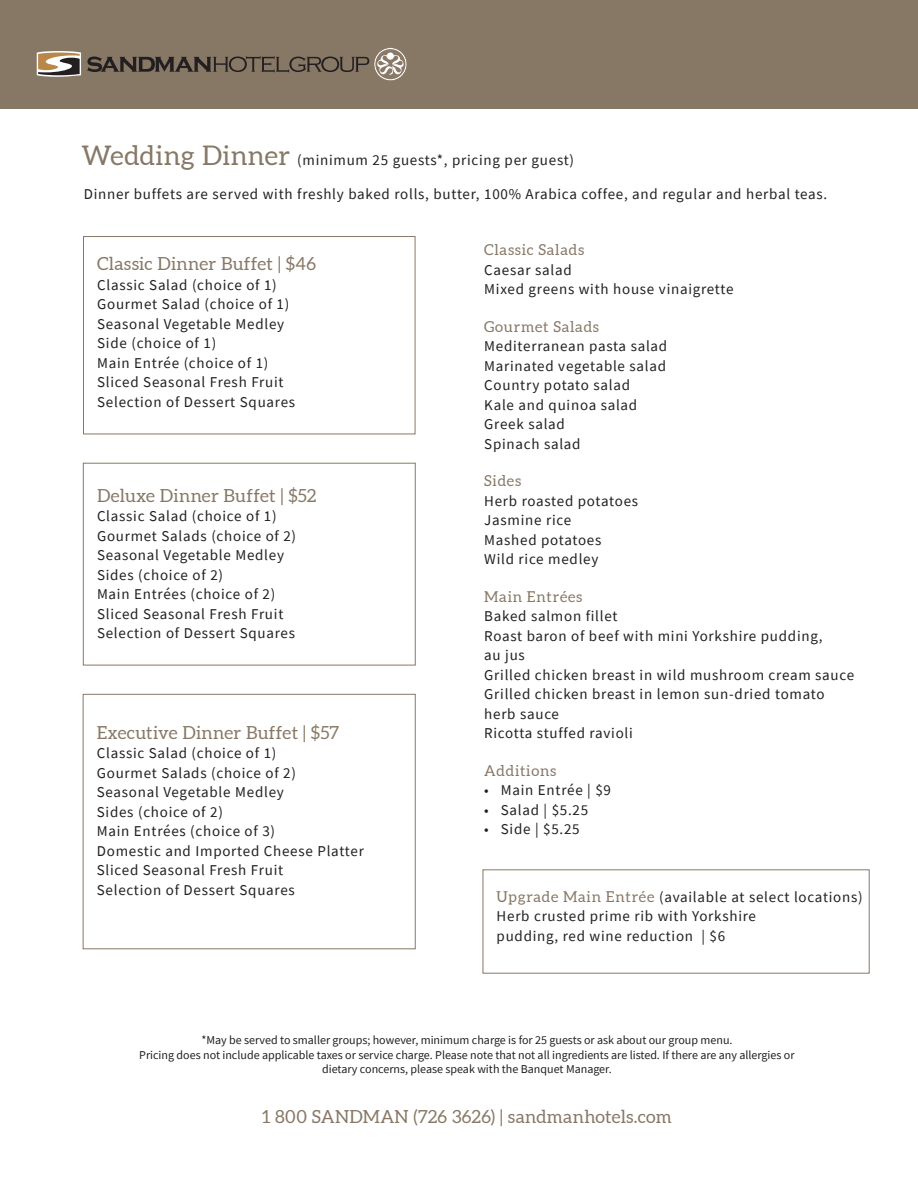
<style>
.page{position:relative;width:918px;height:1188px;background:#fff}
.page>*{position:absolute;margin:0;border:0;box-sizing:border-box;transform-origin:0 0}
.t1{font:18px "Aleo";letter-spacing:.015em;color:#877866}
.t2{font:15px/19.5px "Source Sans Pro";letter-spacing:.05em;color:#231f20}
.t3{font:15px "Aleo";letter-spacing:.05em;color:#877866}
.t4{font:12px/14.4px "Source Sans Pro";color:#231f20;text-align:center}
.s1{font-family:"Aleo";font-size:27px;color:#877866}
.s2{font-family:"Aleo";color:#877866}
</style>
<div class="page">
<div style="left:0;top:0;width:918px;height:109px;background:#877866"></div>
<div style="left:83px;top:236px;width:332px;height:198px;border:1px solid #877866"></div>
<div style="left:83px;top:694px;width:332px;height:255px;border:1px solid #877866"></div>
<div style="left:83px;top:463px;width:332px;height:202px;border:1px solid #877866"></div>
<svg style="left:37px;top:48px;width:370px;height:33px"></svg>
<p class="t2" style="left:81px;top:150px;width:494px"><span class="s1">Wedding Dinner</span> (minimum 25 guests*, pricing per guest)</p>
<p class="t2" style="left:84px;top:184px;width:745px">Dinner buffets are served with freshly baked rolls, butter, 100% Arabica coffee, and regular and herbal teas.</p>
<p class="t1" style="left:97px;top:253px;width:221px">Classic Dinner Buffet | $46</p>
<p class="t2" style="left:97px;top:275px;width:200px">Classic Salad (choice of 1)<br>Gourmet Salad (choice of 1)<br>Seasonal Vegetable Medley<br>Side (choice of 1)<br>Main Entrée (choice of 1)<br>Sliced Seasonal Fresh Fruit<br>Selection of Dessert Squares</p>
<p class="t1" style="left:97px;top:485px;width:221px">Deluxe Dinner Buffet | $52</p>
<p class="t2" style="left:97px;top:507px;width:201px">Classic Salad (choice of 1)<br>Gourmet Salads (choice of 2)<br>Seasonal Vegetable Medley<br>Sides (choice of 2)<br>Main Entrées (choice of 2)<br>Sliced Seasonal Fresh Fruit<br>Selection of Dessert Squares</p>
<p class="t1" style="left:97px;top:722px;width:244px">Executive Dinner Buffet | $57</p>
<p class="t2" style="left:97px;top:743px;width:269px">Classic Salad (choice of 1)<br>Gourmet Salads (choice of 2)<br>Seasonal Vegetable Medley<br>Sides (choice of 2)<br>Main Entrées (choice of 3)<br>Domestic and Imported Cheese Platter<br>Sliced Seasonal Fresh Fruit<br>Selection of Dessert Squares</p>
<p class="t3" style="left:484px;top:241px;width:101px">Classic Salads</p>
<p class="t2" style="left:484px;top:260px;width:251px">Caesar salad<br>Mixed greens with house vinaigrette</p>
<p class="t3" style="left:484px;top:318px;width:116px">Gourmet Salads</p>
<p class="t2" style="left:484px;top:337px;width:184px">Mediterranean pasta salad<br>Marinated vegetable salad<br>Country potato salad<br>Kale and quinoa salad<br>Greek salad<br>Spinach salad</p>
<p class="t3" style="left:484px;top:472px;width:38px">Sides</p>
<p class="t2" style="left:484px;top:491px;width:155px">Herb roasted potatoes<br>Jasmine rice<br>Mashed potatoes<br>Wild rice medley</p>
<p class="t3" style="left:484px;top:588px;width:100px">Main Entrées</p>
<p class="t2" style="left:484px;top:607px;width:371px">Baked salmon fillet<br>Roast baron of beef with mini Yorkshire pudding,<br>au jus<br>Grilled chicken breast in wild mushroom cream sauce<br>Grilled chicken breast in lemon sun-dried tomato herb sauce<br>Ricotta stuffed ravioli</p>
<p class="t3" style="left:484px;top:762px;width:74px">Additions</p>
<p class="t2" style="left:484px;top:781px;width:128px">• Main Entrée | $9</p>
<p class="t2" style="left:484px;top:800px;width:106px">• Salad | $5.25</p>
<p class="t2" style="left:484px;top:820px;width:97px">• Side | $5.25</p>
<p class="t2" style="left:497px;top:887px;width:368px"><span class="s2">Upgrade Main Entrée</span> (available at select locations)<br>Herb crusted prime rib with Yorkshire<br>pudding, red wine reduction | $6</p>
<p class="t4" style="left:139px;top:1033px;width:657px">*May be served to smaller groups; however, minimum charge is for 25 guests or ask about our group menu.<br>Pricing does not include applicable taxes or service charge. Please note that not all ingredients are listed. If there are any allergies or dietary concerns, please speak with the Banquet Manager.</p>
<p class="t1" style="left:262px;top:1106px;width:411px">1 800 SANDMAN (726 3626) | sandmanhotels.com</p>
</div>
